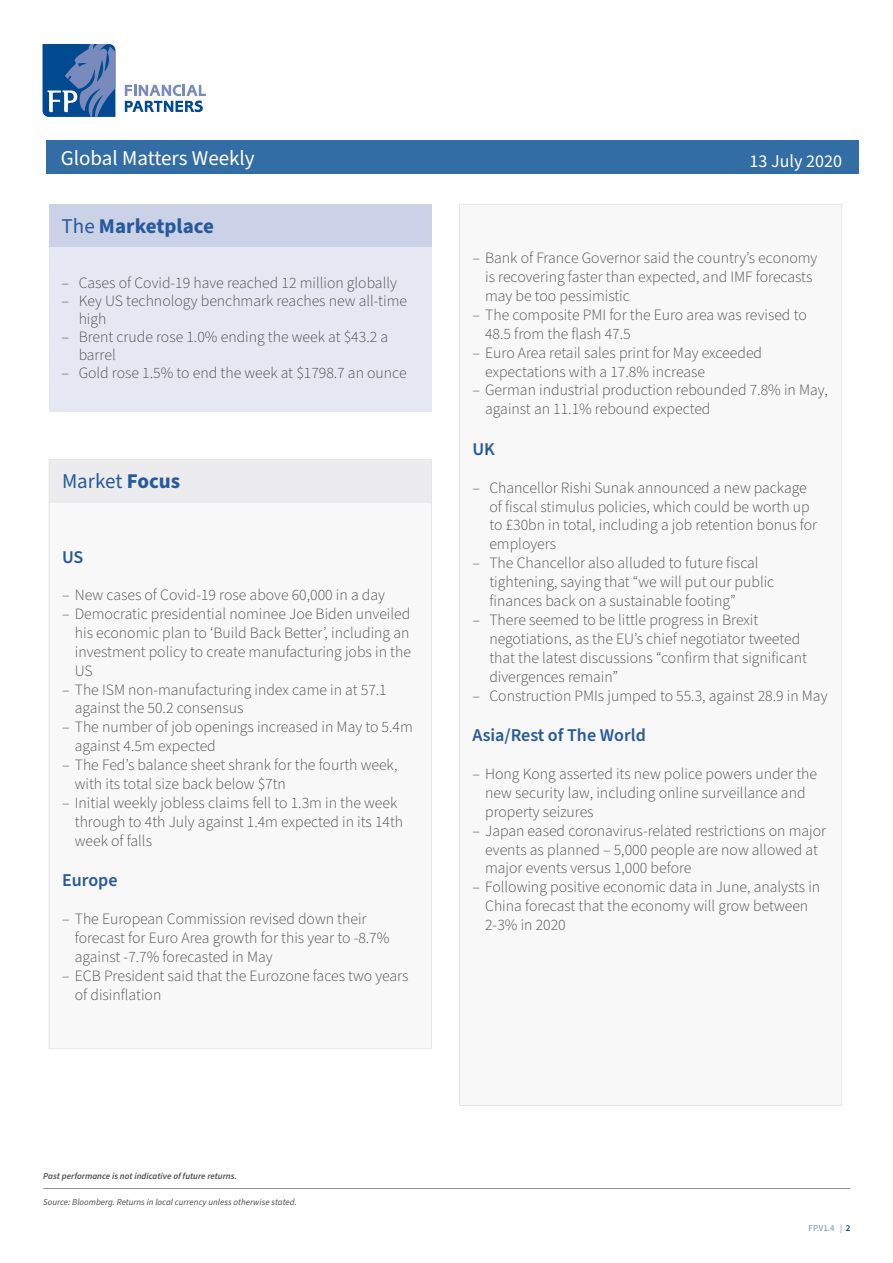
<style>
.page{position:relative;width:893px;height:1263px;background:#fff}
.page>*{position:absolute;margin:0;border:0;box-sizing:border-box;transform-origin:0 0}
.t1{font:21px "Source Sans Pro";color:#fff}
.Paragraph_Style_1{font:700 21px "Source Sans Pro";color:#275a9c}
.Paragraph_Style_1-2{font:21px "Source Sans Pro";color:#275a9c}
.Paragraph_Style_1-3{font:600 18px "Source Sans Pro";color:#275a9c}
.t2{font:18px "Source Sans Pro";color:#fff}
.t3{font:300 15.75px/18.9px "Source Sans Pro";color:#4b4c4d}
.t4{font:italic 9px "Source Sans Pro";color:#4b4c4d}
.t5{font:italic 600 9px "Source Sans Pro";color:#4b4c4d}
.t6{font:9px "Source Sans Pro";color:#788bbc}
.s1{font-weight:400}
.s2{font-weight:700}
.s3{font-weight:600;color:#014990}
</style>
<div class="page">
<div style="left:46px;top:140px;width:813px;height:34px;background:#336da6"></div>
<svg style="left:125px;top:85px;width:81px;height:27px"></svg>
<svg style="left:43px;top:44px;width:72px;height:73px;background:#3c6ba6"></svg>
<hr style="left:43px;top:1188px;width:807px;height:1px;background:#939598">
<div style="left:49px;top:247px;width:383px;height:165px;background:#e5e7f2"></div>
<div style="left:49px;top:204px;width:383px;height:43px;background:#cbd2e7"></div>
<div style="left:49px;top:502px;width:382px;height:547px;background:#f8f8f9"></div>
<div style="left:49px;top:459px;width:382px;height:43px;background:#ececee"></div>
<div style="left:459px;top:204px;width:383px;height:901px;background:#f8f8f9"></div>
<h1 class="t1" style="left:61px;top:144px;width:195px">Global Matters Weekly</h1>
<p class="t2" style="left:750px;top:149px;width:94px">13 July 2020</p>
<p class="Paragraph_Style_1" style="left:62px;top:212px;width:154px"><span class="s1">The</span> Marketplace</p>
<p class="t3" style="left:62px;top:274px;width:337px">– Cases of Covid-19 have reached 12 million globally</p>
<p class="t3" style="left:79px;top:293px;width:330px;line-height:18px;text-indent:-17px">– Key US technology benchmark reaches new all-time high</p>
<p class="t3" style="left:79px;top:329px;width:311px;line-height:18px;text-indent:-17px">– Brent crude rose 1.0% ending the week at $43.2 a barrel</p>
<p class="t3" style="left:62px;top:364px;width:346px">– Gold rose 1.5% to end the week at $1798.7 an ounce</p>
<p class="Paragraph_Style_1-2" style="left:62px;top:467px;width:120px">Market <span class="s2">Focus</span></p>
<p class="Paragraph_Style_1-3" style="left:62px;top:545px;width:23px">US</p>
<p class="t3" style="left:62px;top:586px;width:324px">– New cases of Covid-19 rose above 60,000 in a day</p>
<p class="t3" style="left:75px;top:605px;width:338px;text-align:justify;text-indent:-13px">– Democratic presidential nominee Joe Biden unveiled his economic plan to ‘Build Back Better’, including an investment policy to create manufacturing jobs in the US</p>
<p class="t3" style="left:75px;top:680px;width:313px;text-indent:-13px">– The ISM non-manufacturing index came in at 57.1 against the 50.2 consensus</p>
<p class="t3" style="left:75px;top:718px;width:340px;text-indent:-13px">– The number of job openings increased in May to 5.4m against 4.5m expected</p>
<p class="t3" style="left:75px;top:756px;width:324px;text-indent:-13px">– The Fed’s balance sheet shrank for the fourth week, with its total size back below $7tn</p>
<p class="t3" style="left:75px;top:794px;width:330px;text-indent:-13px">– Initial weekly jobless claims fell to 1.3m in the week through to 4th July against 1.4m expected in its 14th week of falls</p>
<p class="Paragraph_Style_1-3" style="left:62px;top:868px;width:57px">Europe</p>
<p class="t3" style="left:75px;top:910px;width:316px;text-indent:-13px">– The European Commission revised down their forecast for Euro Area growth for this year to -8.7% against -7.7% forecasted in May</p>
<p class="t3" style="left:75px;top:966px;width:335px;text-indent:-13px">– ECB President said that the Eurozone faces two years of disinflation</p>
<p class="t3" style="left:485px;top:249px;width:334px;text-indent:-13px">– Bank of France Governor said the country’s economy is recovering faster than expected, and IMF forecasts may be too pessimistic</p>
<p class="t3" style="left:485px;top:306px;width:323px;text-indent:-13px">– The composite PMI for the Euro area was revised to<br>48.5 from the flash 47.5</p>
<p class="t3" style="left:485px;top:343px;width:278px;text-indent:-13px">– Euro Area retail sales print for May exceeded expectations with a 17.8% increase</p>
<p class="t3" style="left:485px;top:381px;width:344px;text-indent:-13px">– German industrial production rebounded 7.8% in May, against an 11.1% rebound expected</p>
<p class="Paragraph_Style_1-3" style="left:472px;top:437px;width:24px">UK</p>
<p class="t3" style="left:489px;top:478px;width:329px;text-indent:-17px">– Chancellor Rishi Sunak announced a new package of fiscal stimulus policies, which could be worth up to £30bn in total, including a job retention bonus for employers</p>
<p class="t3" style="left:489px;top:554px;width:286px;text-indent:-17px">– The Chancellor also alluded to future fiscal tightening, saying that “we will put our public finances back on a sustainable footing”</p>
<p class="t3" style="left:489px;top:611px;width:319px;text-indent:-17px">– There seemed to be little progress in Brexit negotiations, as the EU’s chief negotiator tweeted that the latest discussions “confirm that significant divergences remain”</p>
<p class="t3" style="left:472px;top:686px;width:357px">– Construction PMIs jumped to 55.3, against 28.9 in May</p>
<p class="Paragraph_Style_1-3" style="left:472px;top:723px;width:175px">Asia/Rest of The World</p>
<p class="t3" style="left:485px;top:765px;width:333px;text-indent:-13px">– Hong Kong asserted its new police powers under the new security law, including online surveillance and property seizures</p>
<p class="t3" style="left:485px;top:821px;width:343px;text-indent:-13px">– Japan eased coronavirus-related restrictions on major events as planned – 5,000 people are now allowed at major events versus 1,000 before</p>
<p class="t3" style="left:485px;top:878px;width:337px;text-indent:-13px">– Following positive economic data in June, analysts in<br>China forecast that the economy will grow between<br>2-3% in 2020</p>
<p class="t5" style="left:43px;top:1170px;width:195px">Past performance is not indicative of future returns.</p>
<p class="t4" style="left:43px;top:1196px;width:255px">Source: Bloomberg. Returns in local currency unless otherwise stated.</p>
<p class="t6" style="left:809px;top:1222px;width:43px">FP.V1.4 | <span class="s3">2</span></p>
</div>
